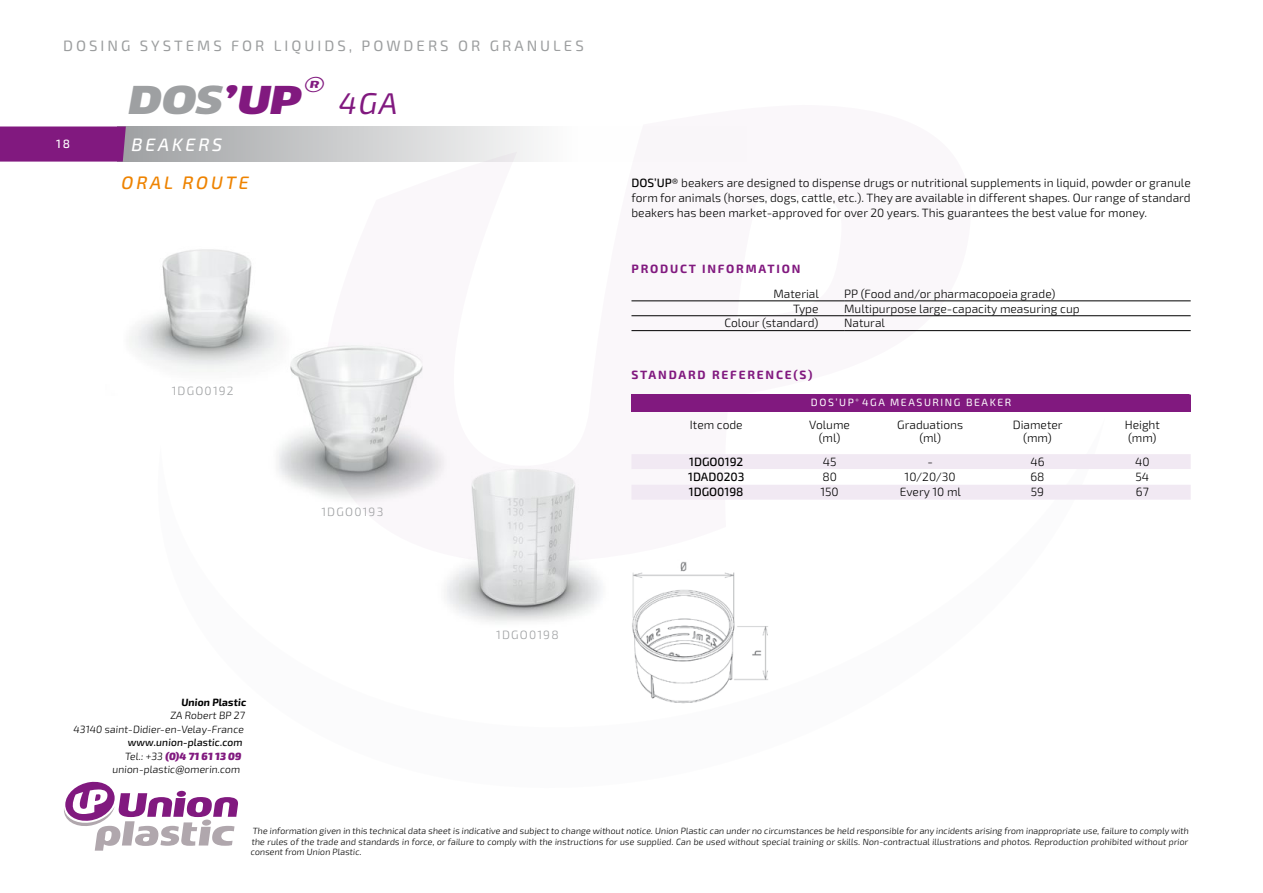
<style>
.page{position:relative;width:1263px;height:893px;background:#fff}
.page>*{position:absolute;margin:0;border:0;box-sizing:border-box;transform-origin:0 0}
.t1{font:italic 37.5px "Mob";color:#81197f}
.t2{font:italic 500 18px "Exo 2";color:#ee8301}
.t3{font:italic 500 18px "Exo 2";color:#fff}
.t4{font:15px "Exo 2";letter-spacing:.2em;color:#9c9e9f}
.t5{font:300 12px/13.5px "Exo 2";color:#000;text-align:center}
.t6{font:700 12px "Exo 2";letter-spacing:.15em;color:#81197f}
.t7{font:300 12px "Exo 2";letter-spacing:.1em;color:#9ea0a2}
.t8{font:500 12px "Exo 2";color:#000}
.t9{font:500 12px "Exo 2";color:#fff}
.t10{font:300 10.5px/13.5px "Exo 2";color:#000;text-align:right}
.t11{font:10.5px "Exo 2";letter-spacing:.15em;color:#fff}
.t12{font:700 10.5px "Exo 2";color:#000}
.t13{font:300 9px/10.5px "Exo 2";letter-spacing:-.005em;color:#000;text-align:justify}
.s1{color:#9ea0a2}
.s2{font-family:"Exo 2";font-size:30px}
.s3{font-weight:500}
.s4{font-weight:900;color:#81197f}
.s5{font-family:"Dax";font-weight:500}
</style>
<div class="page">
<div style="left:118px;top:126px;width:629px;height:36px;background:#aaacae"></div>
<svg style="left:0;top:126px;width:126px;height:36px;background:#842082"></svg>
<svg style="left:235px;top:126px;width:749px;height:359px"></svg>
<svg style="left:64px;top:782px;width:174px;height:69px"></svg>
<img style="left:129px;top:192px;width:179px;height:204px">
<img style="left:632px;top:561px;width:136px;height:143px">
<img style="left:255px;top:318px;width:203px;height:185px">
<img style="left:423px;top:436px;width:203px;height:187px">
<div style="left:631px;top:395px;width:560px;height:17px;background:#81197f"></div>
<div style="left:631px;top:454px;width:560px;height:15px;background:#f1e9f3"></div>
<div style="left:631px;top:485px;width:560px;height:15px;background:#f1e9f3"></div>
<hr style="left:631px;top:301px;width:213px;height:1px;background:#000">
<hr style="left:844px;top:301px;width:347px;height:1px;background:#000">
<hr style="left:631px;top:315px;width:213px;height:1px;background:#000">
<hr style="left:844px;top:315px;width:347px;height:1px;background:#000">
<hr style="left:631px;top:330px;width:213px;height:1px;background:#000">
<hr style="left:844px;top:330px;width:347px;height:1px;background:#000">
<p class="t4" style="left:63px;top:37px;width:522px">DOSING SYSTEMS FOR LIQUIDS, POWDERS OR GRANULES</p>
<p class="t9" style="left:56px;top:136px;width:15px">18</p>
<h1 class="t1" style="left:127px;top:79px;width:277px"><span class="s1">DOS</span>’UP® <span class="s2">4GA</span></h1>
<h2 class="t3" style="left:131px;top:135px;width:96px">BEAKERS</h2>
<h2 class="t2" style="left:121px;top:172px;width:133px">ORAL ROUTE</h2>
<p class="t7" style="left:172px;top:384px;width:63px">1DGO0192</p>
<p class="t7" style="left:321px;top:505px;width:63px">1DGO0193</p>
<p class="t12" style="left:181px;top:696px;width:68px">Union Plastic</p>
<p class="t10" style="left:73px;top:709px;width:174px">ZA Robert BP 27<br>43140 saint-Didier-en-Velay-France</p>
<p class="t10" style="left:112px;top:736px;width:133px"><span class="s3">www.union-plastic.com<br></span>Tel.: +33 <span class="s4">(0)4 71 61 13 09 </span>union-plastic<span class="s5">@</span>omerin.com</p>
<p class="t7" style="left:496px;top:628px;width:64px">1DGO0198</p>
<p class="t5" style="left:631px;top:175px;width:561px;line-height:15px;text-align:justify"><span class="s3">DOS’UP®</span> beakers are designed to dispense drugs or nutritional supplements in liquid, powder or granule form for animals (horses, dogs, cattle, etc.). They are available in different shapes. Our range of standard beakers has been market-approved for over 20 years. This guarantees the best value for money.</p>
<p class="t6" style="left:631px;top:262px;width:170px">PRODUCT INFORMATION</p>
<p class="t5" style="left:773px;top:287px;width:47px">Material</p>
<p class="t5" style="left:844px;top:287px;width:213px">PP (Food and/or pharmacopoeia grade)</p>
<p class="t5" style="left:793px;top:302px;width:27px">Type</p>
<p class="t5" style="left:844px;top:302px;width:237px">Multipurpose large-capacity measuring cup</p>
<p class="t5" style="left:724px;top:317px;width:96px">Colour (standard)</p>
<p class="t5" style="left:844px;top:317px;width:42px">Natural</p>
<p class="t6" style="left:631px;top:368px;width:183px">STANDARD REFERENCE(S)</p>
<p class="t11" style="left:811px;top:396px;width:202px">DOS’UP<sup>®</sup> 4GA MEASURING BEAKER</p>
<p class="t5" style="left:690px;top:418px;width:54px">Item code</p>
<p class="t5" style="left:809px;top:418px;width:42px">Volume (ml)</p>
<p class="t5" style="left:897px;top:418px;width:67px">Graduations (ml)</p>
<p class="t5" style="left:1013px;top:418px;width:51px">Diameter (mm)</p>
<p class="t5" style="left:1125px;top:418px;width:37px;text-align:left">Height (mm)</p>
<p class="t8" style="left:689px;top:454px;width:56px">1DGO0192</p>
<p class="t5" style="left:823px;top:455px;width:15px">45</p>
<p class="t5" style="left:927px;top:455px;width:7px">-</p>
<p class="t5" style="left:1030px;top:455px;width:16px">46</p>
<p class="t5" style="left:1135px;top:455px;width:16px">40</p>
<p class="t8" style="left:688px;top:470px;width:58px">1DAD0203</p>
<p class="t5" style="left:822px;top:470px;width:16px">80</p>
<p class="t5" style="left:905px;top:470px;width:53px">10/20/30</p>
<p class="t5" style="left:1030px;top:470px;width:16px">68</p>
<p class="t5" style="left:1135px;top:470px;width:15px">54</p>
<p class="t8" style="left:689px;top:485px;width:56px">1DGO0198</p>
<p class="t5" style="left:820px;top:486px;width:20px">150</p>
<p class="t5" style="left:900px;top:486px;width:63px">Every 10 ml</p>
<p class="t5" style="left:1031px;top:486px;width:15px">59</p>
<p class="t5" style="left:1136px;top:486px;width:14px">67</p>
<p class="t13" style="left:250px;top:826px;width:941px">The information given in this technical data sheet is indicative and subject to change without notice. Union Plastic can under no circumstances be held responsible for any incidents arising from inappropriate use, failure to comply with the rules of the trade and standards in force, or failure to comply with the instructions for use supplied. Can be used without special training or skills. Non-contractual illustrations and photos. Reproduction prohibited without prior consent from Union Plastic.</p>
</div>
